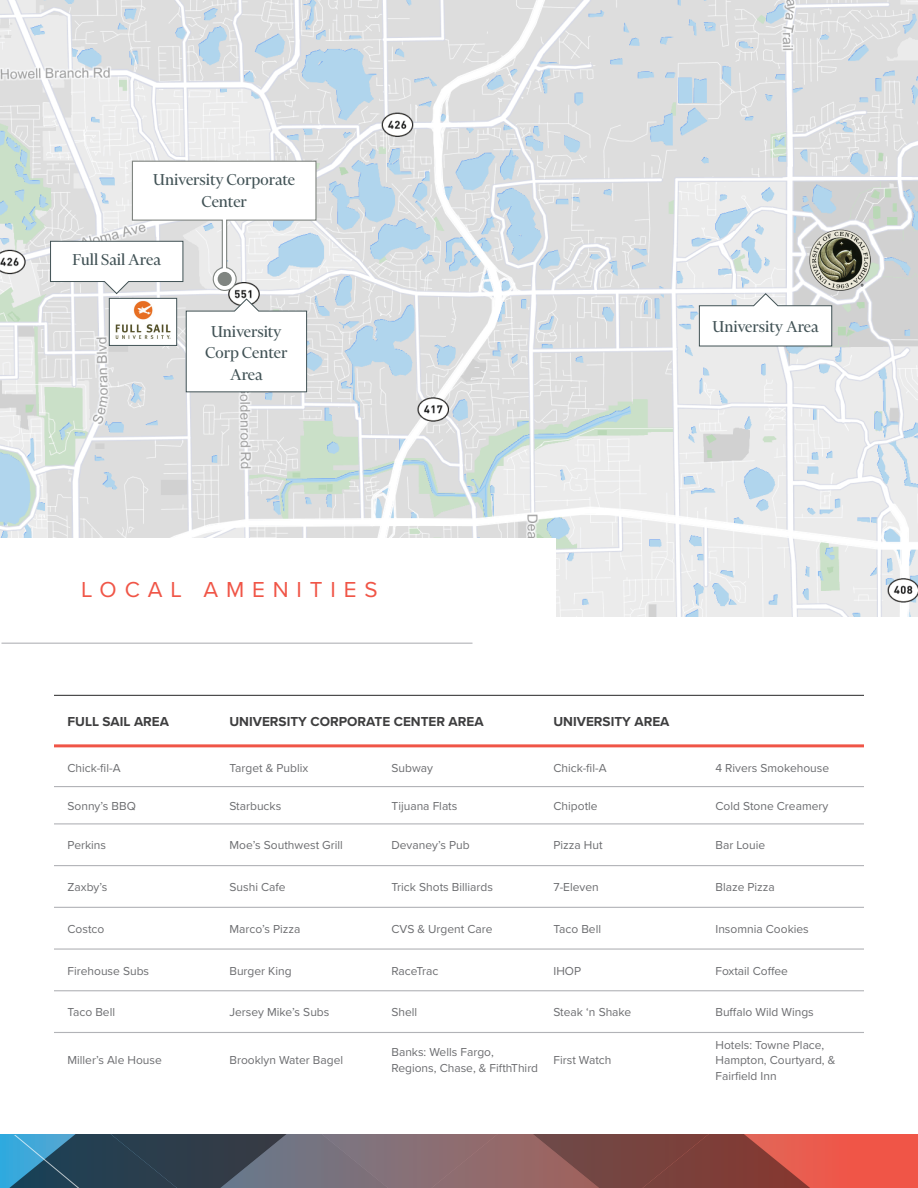
<style>
.page{position:relative;width:918px;height:1188px;background:#fff}
.page>*{position:absolute;margin:0;border:0;box-sizing:border-box;transform-origin:0 0}
.Heading{font:22.5px "Proxima Nova";letter-spacing:.35em;color:#f05547}
.t1{font:18px/21.6px "Financier Display";color:#415255;text-align:center}
.Table_Header{font:700 13.5px "Proxima Nova";color:#3e3e3f}
.Table_Content{font:12px/15.6px "Proxima Nova";color:#6c6d70}
</style>
<div class="page">
<div style="left:0;top:1134px;width:918px;height:54px;background:#f05547"></div>
<svg style="left:0;top:1134px;width:810px;height:54px;background:#6a5960"></svg>
<img style="left:0;top:0;width:918px;height:616px">
<img style="left:810px;top:229px;width:61px;height:61px">
<svg style="left:699px;top:293px;width:133px;height:54px"></svg>
<svg style="left:50px;top:160px;width:267px;height:233px"></svg>
<div style="left:218px;top:272px;width:14px;height:14px;background:#808581;border-radius:50%"></div>
<div style="left:0;top:538px;width:556px;height:101px;background:#fff"></div>
<svg style="left:54px;top:747px;width:810px;height:245px"></svg>
<hr style="left:54px;top:786px;width:162px;height:1px;background:#b2b3b7">
<hr style="left:216px;top:786px;width:162px;height:1px;background:#b2b3b7">
<hr style="left:378px;top:786px;width:162px;height:1px;background:#b2b3b7">
<hr style="left:540px;top:786px;width:162px;height:1px;background:#b2b3b7">
<hr style="left:702px;top:786px;width:162px;height:1px;background:#b2b3b7">
<hr style="left:54px;top:823px;width:162px;height:1px;background:#b2b3b7">
<hr style="left:216px;top:823px;width:162px;height:1px;background:#b2b3b7">
<hr style="left:378px;top:823px;width:162px;height:1px;background:#b2b3b7">
<hr style="left:540px;top:823px;width:162px;height:1px;background:#b2b3b7">
<hr style="left:702px;top:823px;width:162px;height:1px;background:#b2b3b7">
<hr style="left:54px;top:865px;width:162px;height:1px;background:#b2b3b7">
<hr style="left:216px;top:865px;width:162px;height:1px;background:#b2b3b7">
<hr style="left:378px;top:865px;width:162px;height:1px;background:#b2b3b7">
<hr style="left:540px;top:865px;width:162px;height:1px;background:#b2b3b7">
<hr style="left:702px;top:865px;width:162px;height:1px;background:#b2b3b7">
<hr style="left:54px;top:907px;width:162px;height:1px;background:#b2b3b7">
<hr style="left:216px;top:907px;width:162px;height:1px;background:#b2b3b7">
<hr style="left:378px;top:907px;width:162px;height:1px;background:#b2b3b7">
<hr style="left:540px;top:907px;width:162px;height:1px;background:#b2b3b7">
<hr style="left:702px;top:907px;width:162px;height:1px;background:#b2b3b7">
<hr style="left:54px;top:948px;width:162px;height:2px;background:#b2b3b7">
<hr style="left:216px;top:948px;width:162px;height:2px;background:#b2b3b7">
<hr style="left:378px;top:948px;width:162px;height:2px;background:#b2b3b7">
<hr style="left:540px;top:948px;width:162px;height:2px;background:#b2b3b7">
<hr style="left:702px;top:948px;width:162px;height:2px;background:#b2b3b7">
<hr style="left:54px;top:990px;width:162px;height:1px;background:#b2b3b7">
<hr style="left:216px;top:990px;width:162px;height:1px;background:#b2b3b7">
<hr style="left:378px;top:990px;width:162px;height:1px;background:#b2b3b7">
<hr style="left:540px;top:990px;width:162px;height:1px;background:#b2b3b7">
<hr style="left:702px;top:990px;width:162px;height:1px;background:#b2b3b7">
<hr style="left:54px;top:1032px;width:162px;height:1px;background:#b2b3b7">
<hr style="left:216px;top:1032px;width:162px;height:1px;background:#b2b3b7">
<hr style="left:378px;top:1032px;width:162px;height:1px;background:#b2b3b7">
<hr style="left:540px;top:1032px;width:162px;height:1px;background:#b2b3b7">
<hr style="left:702px;top:1032px;width:162px;height:1px;background:#b2b3b7">
<hr style="left:54px;top:695px;width:162px;height:1px;background:#3e3e3f">
<hr style="left:216px;top:695px;width:162px;height:1px;background:#3e3e3f">
<hr style="left:378px;top:695px;width:162px;height:1px;background:#3e3e3f">
<hr style="left:540px;top:695px;width:162px;height:1px;background:#3e3e3f">
<hr style="left:702px;top:695px;width:162px;height:1px;background:#3e3e3f">
<hr style="left:54px;top:744px;width:162px;height:3px;background:#f05547">
<hr style="left:216px;top:744px;width:162px;height:3px;background:#f05547">
<hr style="left:378px;top:744px;width:162px;height:3px;background:#f05547">
<hr style="left:540px;top:744px;width:162px;height:3px;background:#f05547">
<hr style="left:702px;top:744px;width:162px;height:3px;background:#f05547">
<hr style="left:2px;top:643px;width:470px;height:1px;background:#b2b3b7">
<p class="t1" style="left:153px;top:169px;width:143px">University Corporate<br>Center</p>
<p class="t1" style="left:73px;top:249px;width:90px">Full Sail Area</p>
<p class="t1" style="left:205px;top:320px;width:84px">University<br>Corp Center<br>Area</p>
<p class="Heading" style="left:81px;top:573px;width:298px">LOCAL AMENITIES</p>
<p class="t1" style="left:712px;top:316px;width:108px">University Area</p>
<p class="Table_Header" style="left:68px;top:711px;width:103px">FULL SAIL AREA</p>
<p class="Table_Header" style="left:230px;top:711px;width:256px">UNIVERSITY CORPORATE CENTER AREA</p>
<p class="Table_Header" style="left:554px;top:711px;width:117px">UNIVERSITY AREA</p>
<p class="Table_Content" style="left:68px;top:759px;width:55px">Chick-fil-A</p>
<p class="Table_Content" style="left:230px;top:759px;width:80px">Target &amp; Publix</p>
<p class="Table_Content" style="left:392px;top:759px;width:43px">Subway</p>
<p class="Table_Content" style="left:554px;top:759px;width:55px">Chick-fil-A</p>
<p class="Table_Content" style="left:716px;top:759px;width:115px">4 Rivers Smokehouse</p>
<p class="Table_Content" style="left:68px;top:798px;width:70px">Sonny’s BBQ</p>
<p class="Table_Content" style="left:230px;top:798px;width:53px">Starbucks</p>
<p class="Table_Content" style="left:392px;top:798px;width:67px">Tijuana Flats</p>
<p class="Table_Content" style="left:554px;top:798px;width:46px">Chipotle</p>
<p class="Table_Content" style="left:716px;top:798px;width:114px">Cold Stone Creamery</p>
<p class="Table_Content" style="left:68px;top:837px;width:40px">Perkins</p>
<p class="Table_Content" style="left:230px;top:837px;width:115px">Moe’s Southwest Grill</p>
<p class="Table_Content" style="left:392px;top:837px;width:80px">Devaney’s Pub</p>
<p class="Table_Content" style="left:554px;top:837px;width:51px">Pizza Hut</p>
<p class="Table_Content" style="left:716px;top:837px;width:51px">Bar Louie</p>
<p class="Table_Content" style="left:68px;top:879px;width:41px">Zaxby’s</p>
<p class="Table_Content" style="left:230px;top:879px;width:58px">Sushi Cafe</p>
<p class="Table_Content" style="left:392px;top:879px;width:103px">Trick Shots Billiards</p>
<p class="Table_Content" style="left:554px;top:879px;width:47px">7-Eleven</p>
<p class="Table_Content" style="left:716px;top:879px;width:61px">Blaze Pizza</p>
<p class="Table_Content" style="left:68px;top:921px;width:38px">Costco</p>
<p class="Table_Content" style="left:230px;top:921px;width:73px">Marco’s Pizza</p>
<p class="Table_Content" style="left:392px;top:921px;width:103px">CVS &amp; Urgent Care</p>
<p class="Table_Content" style="left:554px;top:921px;width:49px">Taco Bell</p>
<p class="Table_Content" style="left:716px;top:921px;width:95px">Insomnia Cookies</p>
<p class="Table_Content" style="left:68px;top:962px;width:83px">Firehouse Subs</p>
<p class="Table_Content" style="left:230px;top:962px;width:64px">Burger King</p>
<p class="Table_Content" style="left:392px;top:962px;width:48px">RaceTrac</p>
<p class="Table_Content" style="left:554px;top:962px;width:29px">IHOP</p>
<p class="Table_Content" style="left:716px;top:962px;width:74px">Foxtail Coffee</p>
<p class="Table_Content" style="left:68px;top:1004px;width:49px">Taco Bell</p>
<p class="Table_Content" style="left:230px;top:1004px;width:101px">Jersey Mike’s Subs</p>
<p class="Table_Content" style="left:392px;top:1004px;width:27px">Shell</p>
<p class="Table_Content" style="left:554px;top:1004px;width:79px">Steak ‘n Shake</p>
<p class="Table_Content" style="left:716px;top:1004px;width:100px">Buffalo Wild Wings</p>
<p class="Table_Content" style="left:68px;top:1052px;width:96px">Miller’s Ale House</p>
<p class="Table_Content" style="left:230px;top:1052px;width:115px">Brooklyn Water Bagel</p>
<p class="Table_Content" style="left:392px;top:1044px;width:148px">Banks: Wells Fargo,<br>Regions, Chase, &amp; FifthThird</p>
<p class="Table_Content" style="left:554px;top:1052px;width:59px">First Watch</p>
<p class="Table_Content" style="left:716px;top:1036px;width:121px">Hotels: Towne Place,<br>Hampton, Courtyard, &amp;<br>Fairfield Inn</p>
</div>
